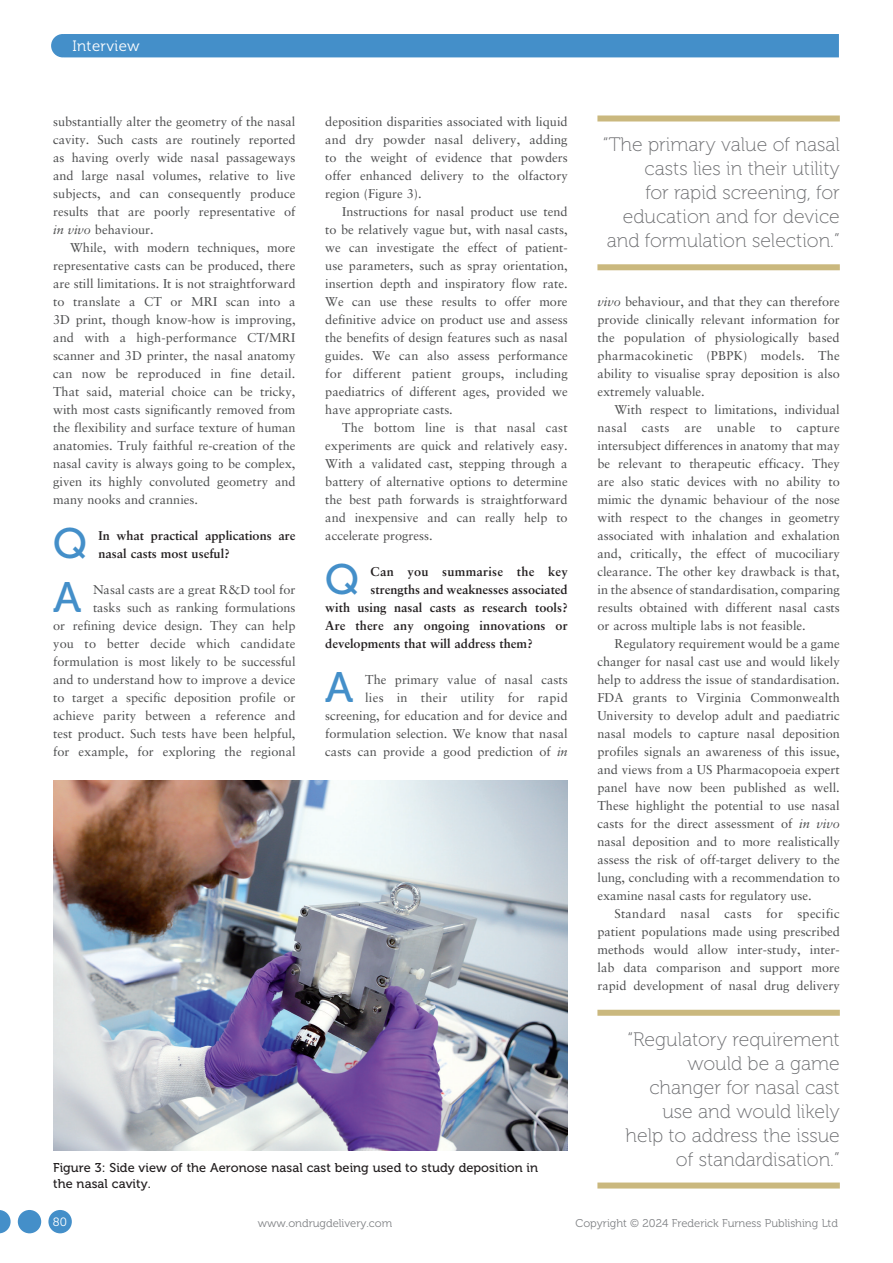
<style>
.page{position:relative;width:893px;height:1263px;background:#fff}
.page>*{position:absolute;margin:0;border:0;box-sizing:border-box;transform-origin:0 0}
.MF_body_no_indent{font:42.45px "Museo 500";color:#448fc9}
.t1{font:19.5px/24px "Museo 100";color:#6c6d70;text-align:right}
.t2{font:15px "Museo 300";letter-spacing:.025em;color:#fff}
.MF_body{font:12.75px/18px "Sabon LT Std";color:#4b4c4d;text-align:justify}
.MF_body_no_indent-2{font:12.75px/18px "Sabon LT Std";color:#4b4c4d;text-align:justify}
.MF_body_no_indent-3{font:700 12.75px/18px "Sabon LT Std";color:#231f20}
.MF_Captions{font:12.75px/15.3px "Museo 500";letter-spacing:.005em;color:#231f20}
.MF_body_no_indent-4{font:700 12.75px "Sabon LT Std";letter-spacing:.02em;color:#231f20}
.t3{font:12px "Museo 300";color:#fff}
.t4{font:11.25px "Museo 300";color:#808285}
.s1{font-style:italic}
</style>
<div class="page">
<div style="left:51px;top:34px;width:788px;height:23px;background:#448fc9"></div>
<div style="left:597px;top:115px;width:243px;height:6px;background:#cab87e"></div>
<div style="left:597px;top:264px;width:243px;height:6px;background:#cab87e"></div>
<div style="left:597px;top:1010px;width:243px;height:6px;background:#cab87e"></div>
<div style="left:597px;top:1182px;width:243px;height:6px;background:#cab87e"></div>
<img style="left:53px;top:780px;width:515px;height:370px">
<div style="left:48px;top:1210px;width:24px;height:23px;background:#448fc9;border-radius:50%"></div>
<div style="left:18px;top:1210px;width:23px;height:23px;background:#448fc9;border-radius:50%"></div>
<svg style="left:0;top:1210px;width:11px;height:23px"></svg>
<p class="t2" style="left:72px;top:37px;width:69px">Interview</p>
<p class="MF_body_no_indent-2" style="left:53px;top:112px;width:244px">substantially alter the geometry of the nasal cavity. Such casts are routinely reported as having overly wide nasal passageways and large nasal volumes, relative to live subjects, and can consequently produce results that are poorly representative of <span class="s1">in vivo</span> behaviour.</p>
<p class="MF_body" style="left:53px;top:238px;width:244px;text-indent:17px">While, with modern techniques, more representative casts can be produced, there are still limitations. It is not straightforward to translate a CT or MRI scan into a 3D print, though know-how is improving, and with a high-performance CT/MRI scanner and 3D printer, the nasal anatomy can now be reproduced in fine detail.<br>That said, material choice can be tricky, with most casts significantly removed from the flexibility and surface texture of human anatomies. Truly faithful re-creation of the nasal cavity is always going to be complex, given its highly convoluted geometry and many nooks and crannies.</p>
<p class="MF_body_no_indent" style="left:53px;top:520px;width:35px">Q</p>
<p class="MF_body_no_indent-3" style="left:98px;top:526px;width:199px">In what practical applications are nasal casts most useful?</p>
<p class="MF_body_no_indent" style="left:53px;top:574px;width:30px">A</p>
<p class="MF_body_no_indent-2" style="left:53px;top:580px;width:244px;text-align:right">Nasal casts are a great R&amp;D tool for<br>tasks such as ranking formulations<br>or refining device design. They can help you to better decide which candidate formulation is most likely to be successful and to understand how to improve a device to target a specific deposition profile or achieve parity between a reference and test product. Such tests have been helpful, for example, for exploring the regional</p>
<p class="MF_body_no_indent-2" style="left:325px;top:112px;width:244px">deposition disparities associated with liquid and dry powder nasal delivery, adding to the weight of evidence that powders offer enhanced delivery to the olfactory region (Figure 3).</p>
<p class="MF_body" style="left:325px;top:202px;width:244px;text-indent:17px">Instructions for nasal product use tend to be relatively vague but, with nasal casts, we can investigate the effect of patient&shy;use parameters, such as spray orientation, insertion depth and inspiratory flow rate.<br>We can use these results to offer more definitive advice on product use and assess the benefits of design features such as nasal guides. We can also assess performance for different patient groups, including paediatrics of different ages, provided we have appropriate casts.</p>
<p class="MF_body" style="left:325px;top:418px;width:244px;text-indent:17px">The bottom line is that nasal cast experiments are quick and relatively easy.<br>With a validated cast, stepping through a battery of alternative options to determine the best path forwards is straightforward and inexpensive and can really help to accelerate progress.</p>
<p class="MF_body_no_indent" style="left:325px;top:556px;width:35px">Q</p>
<p class="MF_body_no_indent-4" style="left:371px;top:564px;width:199px">Can you summarise the key</p>
<p class="MF_body_no_indent-3" style="left:371px;top:580px;width:199px">strengths and weaknesses associated</p>
<p class="MF_body_no_indent-3" style="left:325px;top:598px;width:244px">with using nasal casts as research tools?</p>
<p class="MF_body_no_indent-3" style="left:325px;top:616px;width:244px">Are there any ongoing innovations or</p>
<p class="MF_body_no_indent-3" style="left:325px;top:634px;width:209px">developments that will address them?</p>
<p class="MF_body_no_indent" style="left:325px;top:664px;width:30px">A</p>
<p class="MF_body_no_indent-2" style="left:325px;top:670px;width:244px;text-align:right">The primary value of nasal casts<br>lies in their utility for rapid screening, for education and for device and formulation selection. We know that nasal casts can provide a good prediction of <span class="s1">in</span></p>
<p class="t1" style="left:603px;top:133px;width:239px">“The primary value of nasal casts lies in their utility<br>for rapid screening, for education and for device and formulation selection.”</p>
<p class="MF_body_no_indent-2" style="left:597px;top:292px;width:244px"><span class="s1">vivo</span> behaviour, and that they can therefore provide clinically relevant information for the population of physiologically based pharmacokinetic (PBPK) models. The ability to visualise spray deposition is also extremely valuable.</p>
<p class="MF_body" style="left:597px;top:400px;width:244px;text-indent:17px">With respect to limitations, individual nasal casts are unable to capture intersubject differences in anatomy that may be relevant to therapeutic efficacy. They are also static devices with no ability to mimic the dynamic behaviour of the nose with respect to the changes in geometry associated with inhalation and exhalation and, critically, the effect of mucociliary clearance. The other key drawback is that, in the absence of standardisation, comparing results obtained with different nasal casts or across multiple labs is not feasible.</p>
<p class="MF_body" style="left:597px;top:634px;width:244px;text-indent:17px">Regulatory requirement would be a game changer for nasal cast use and would likely help to address the issue of standardisation.<br>FDA grants to Virginia Commonwealth University to develop adult and paediatric nasal models to capture nasal deposition profiles signals an awareness of this issue, and views from a US Pharmacopoeia expert panel have now been published as well.<br>These highlight the potential to use nasal casts for the direct assessment of <span class="s1">in vivo </span>nasal deposition and to more realistically assess the risk of off-target delivery to the lung, concluding with a recommendation to examine nasal casts for regulatory use.</p>
<p class="MF_body" style="left:597px;top:904px;width:244px;text-indent:17px">Standard nasal casts for specific patient populations made using prescribed methods would allow inter-study, inter&shy;lab data comparison and support more rapid development of nasal drug delivery</p>
<p class="t1" style="left:626px;top:1027px;width:216px">“Regulatory requirement would be a game changer for nasal cast use and would likely help to address the issue of standardisation.”</p>
<p class="MF_Captions" style="left:53px;top:1160px;width:486px">Figure 3: Side view of the Aeronose nasal cast being used to study deposition in the nasal cavity.</p>
<p class="t3" style="left:53px;top:1215px;width:16px">80</p>
<p class="t4" style="left:258px;top:1217px;width:136px">www.ondrugdelivery.com</p>
<p class="t4" style="left:576px;top:1217px;width:264px">Copyright © 2024 Frederick Furness Publishing Ltd</p>
</div>
